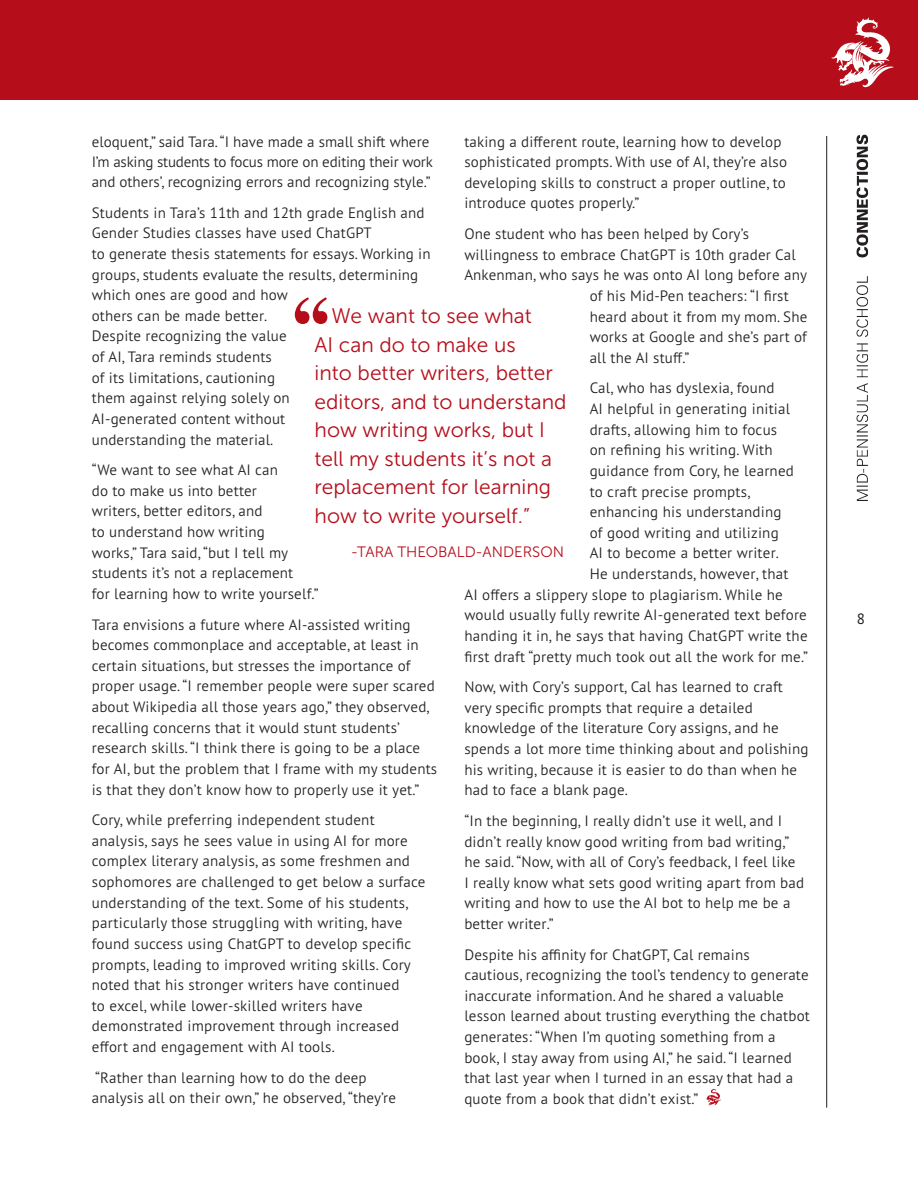
<style>
.page{position:relative;width:918px;height:1188px;background:#fff}
.page>*{position:absolute;margin:0;border:0;box-sizing:border-box;transform-origin:0 0}
.t1{font:21px/28.5px "Museo Sans 300";color:#b50e1a}
.t2{font:300 15px/20.7px "PT Sans Pro";letter-spacing:.01em;color:#231f20}
.t3{font:15px "Museo Sans 300";color:#b50e1a}
.t4{font:15px "PT Sans Pro";color:#231f20}
</style>
<div class="page">
<hr style="left:826px;top:136px;width:1px;height:972px;background:#231f20">
<img style="left:856px;top:134px;width:13px;height:367px">
<div style="left:0;top:0;width:918px;height:99px;background:#b50e1a"></div>
<img style="left:706px;top:1089px;width:16px;height:17px">
<svg style="left:831px;top:17px;width:62px;height:71px"></svg>
<svg style="left:295px;top:297px;width:32px;height:27px"></svg>
<p class="t2" style="left:92px;top:131px;width:343px;line-height:20.2px">eloquent,” said Tara. “I have made a small shift where<br>I’m asking students to focus more on editing their work and others’, recognizing errors and recognizing style.”</p>
<p class="t2" style="left:92px;top:202px;width:340px">Students in Tara’s 11th and 12th grade English and Gender Studies classes have used ChatGPT<br>to generate thesis statements for essays. Working in groups, students evaluate the results, determining which ones are good and how<br>others can be made better.<br>Despite recognizing the value<br>of AI, Tara reminds students<br>of its limitations, cautioning<br>them against relying solely on<br>AI-generated content without<br>understanding the material.</p>
<p class="t2" style="left:92px;top:459px;width:228px">“We want to see what AI can<br>do to make us into better<br>writers, better editors, and<br>to understand how writing<br>works,” Tara said, “but I tell my students it’s not a replacement<br>for learning how to write yourself.”</p>
<p class="t2" style="left:92px;top:613px;width:347px">Tara envisions a future where AI-assisted writing becomes commonplace and acceptable, at least in certain situations, but stresses the importance of proper usage. “I remember people were super scared about Wikipedia all those years ago,” they observed, recalling concerns that it would stunt students’ research skills. “I think there is going to be a place for AI, but the problem that I frame with my students is that they don’t know how to properly use it yet.”</p>
<p class="t2" style="left:92px;top:809px;width:335px">Cory, while preferring independent student analysis, says he sees value in using AI for more complex literary analysis, as some freshmen and sophomores are challenged to get below a surface understanding of the text. Some of his students, particularly those struggling with writing, have found success using ChatGPT to develop specific prompts, leading to improved writing skills. Cory noted that his stronger writers have continued<br>to excel, while lower-skilled writers have demonstrated improvement through increased effort and engagement with AI tools.</p>
<p class="t2" style="left:92px;top:1067px;width:306px">“Rather than learning how to do the deep analysis all on their own,” he observed, “they’re</p>
<p class="t2" style="left:464px;top:130px;width:324px">taking a different route, learning how to develop sophisticated prompts. With use of AI, they’re also developing skills to construct a proper outline, to introduce quotes properly.”</p>
<p class="t2" style="left:464px;top:223px;width:286px">One student who has been helped by Cory’s</p>
<p class="t2" style="left:464px;top:244px;width:333px">willingness to embrace ChatGPT is 10th grader Cal</p>
<p class="t2" style="left:464px;top:264px;width:344px">Ankenman, who says he was onto AI long before any</p>
<p class="t2" style="left:590px;top:285px;width:201px">of his Mid-Pen teachers: “I first</p>
<p class="t2" style="left:590px;top:305px;width:219px">heard about it from my mom. She</p>
<p class="t2" style="left:590px;top:326px;width:219px">works at Google and she’s part of</p>
<p class="t2" style="left:590px;top:347px;width:101px">all the AI stuff.”</p>
<p class="t2" style="left:590px;top:377px;width:187px">Cal, who has dyslexia, found</p>
<p class="t2" style="left:590px;top:398px;width:202px">AI helpful in generating initial</p>
<p class="t2" style="left:590px;top:419px;width:189px">drafts, allowing him to focus</p>
<p class="t2" style="left:590px;top:439px;width:185px">on refining his writing. With</p>
<p class="t2" style="left:590px;top:460px;width:206px">guidance from Cory, he learned</p>
<p class="t2" style="left:590px;top:480px;width:163px">to craft precise prompts,</p>
<p class="t2" style="left:590px;top:501px;width:193px">enhancing his understanding</p>
<p class="t2" style="left:590px;top:522px;width:191px">of good writing and utilizing</p>
<p class="t2" style="left:590px;top:542px;width:191px">AI to become a better writer.</p>
<p class="t2" style="left:590px;top:563px;width:200px">He understands, however, that</p>
<p class="t2" style="left:464px;top:584px;width:320px">AI offers a slippery slope to plagiarism. While he</p>
<p class="t2" style="left:464px;top:604px;width:344px">would usually fully rewrite AI-generated text before</p>
<p class="t2" style="left:464px;top:625px;width:345px">handing it in, he says that having ChatGPT write the</p>
<p class="t2" style="left:464px;top:645px;width:345px">first draft “pretty much took out all the work for me.”</p>
<p class="t2" style="left:464px;top:676px;width:346px">Now, with Cory’s support, Cal has learned to craft very specific prompts that require a detailed knowledge of the literature Cory assigns, and he spends a lot more time thinking about and polishing his writing, because it is easier to do than when he had to face a blank page.</p>
<p class="t2" style="left:464px;top:810px;width:341px">“In the beginning, I really didn’t use it well, and I didn’t really know good writing from bad writing,” he said. “Now, with all of Cory’s feedback, I feel like<br>I really know what sets good writing apart from bad writing and how to use the AI bot to help me be a better writer.”</p>
<p class="t2" style="left:464px;top:944px;width:347px">Despite his affinity for ChatGPT, Cal remains cautious, recognizing the tool’s tendency to generate inaccurate information. And he shared a valuable lesson learned about trusting everything the chatbot generates: “When I’m quoting something from a book, I stay away from using AI,” he said. “I learned that last year when I turned in an essay that had a quote from a book that didn’t exist.”</p>
<p class="t1" style="left:315px;top:302px;width:253px;text-indent:17px">We want to see what<br>AI can do to make us<br>into better writers, better editors, and to understand how writing works, but I tell my students it’s not a replacement for learning how to write yourself.”</p>
<p class="t3" style="left:351px;top:543px;width:215px">-TARA THEOBALD-ANDERSON</p>
<p class="t4" style="left:857px;top:609px;width:10px">8</p>
</div>
